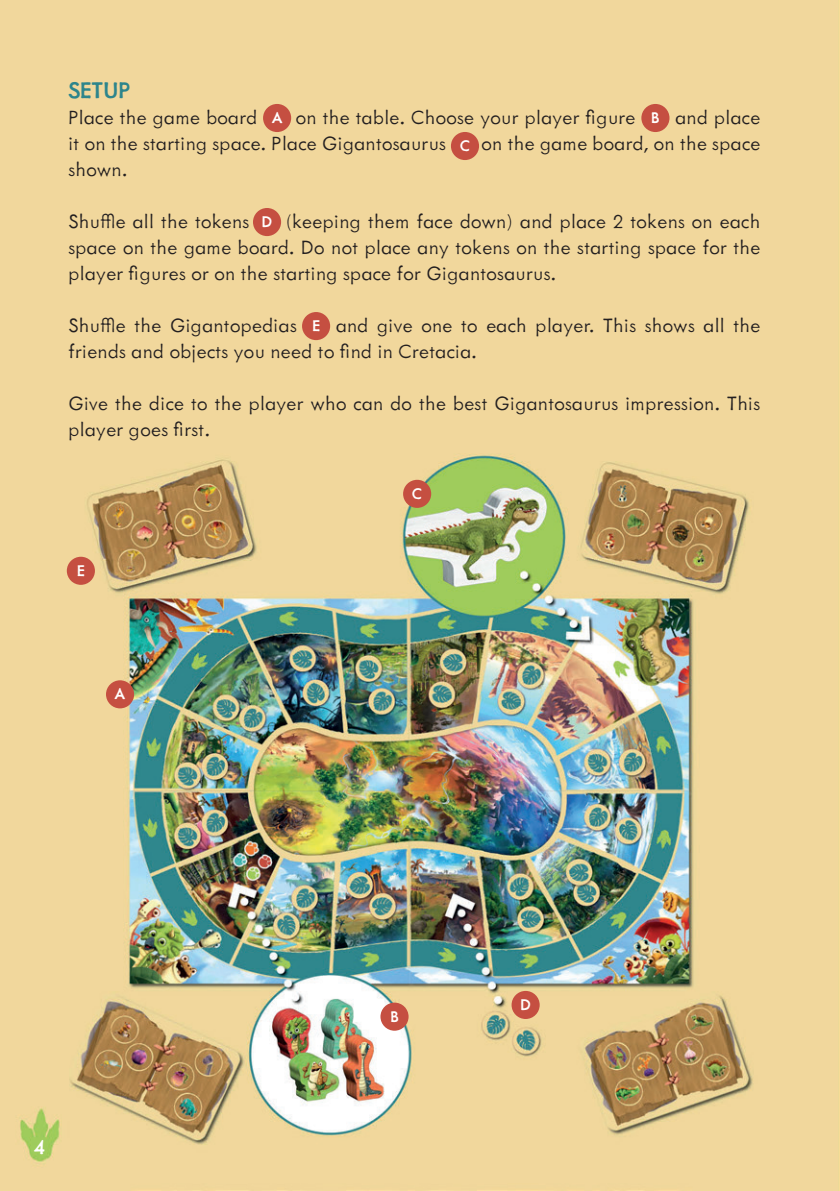
<style>
.page{position:relative;width:840px;height:1191px;background:#fff}
.page>*{position:absolute;margin:0;border:0;box-sizing:border-box;transform-origin:0 0}
.t1{font:500 26px "Metallophile Sp 8";letter-spacing:-.02em;color:#2d858c}
.t2{font:300 22px/26px "Metallophile Sp 8";letter-spacing:-.01em;color:#231f20;text-align:justify}
.t3{font:500 22px "Metallophile Sp 8";color:#fff}
.t4{font:500 17.8px "Metallophile Sp 8";color:#fff}
.s1{font-weight:500;font-size:17.8px;color:#fff}
</style>
<div class="page">
<img style="left:0;top:0;width:839px;height:1190px">
<div style="left:263px;top:104px;width:28px;height:28px;background:#c54f41;border-radius:50%"></div>
<div style="left:641px;top:104px;width:28px;height:28px;background:#c54f41;border-radius:50%"></div>
<div style="left:450px;top:132px;width:29px;height:28px;background:#c54f41;border-radius:50%"></div>
<div style="left:253px;top:208px;width:28px;height:28px;background:#c54f41;border-radius:50%"></div>
<div style="left:302px;top:312px;width:28px;height:28px;background:#c54f41;border-radius:50%"></div>
<div style="left:106px;top:680px;width:28px;height:28px;background:#c54f41;border-radius:50%"></div>
<div style="left:67px;top:557px;width:28px;height:28px;background:#c54f41;border-radius:50%"></div>
<div style="left:403px;top:480px;width:28px;height:28px;background:#c54f41;border-radius:50%"></div>
<div style="left:380px;top:1002px;width:28px;height:28px;background:#c54f41;border-radius:50%"></div>
<div style="left:511px;top:991px;width:28px;height:28px;background:#c54f41;border-radius:50%"></div>
<p class="t1" style="left:68px;top:74px;width:64px">SETUP</p>
<p class="t2" style="left:68px;top:103px;width:191px">Place the game board</p>
<p class="t2" style="left:68px;top:103px;width:693px;text-indent:203px"><span class="s1">A</span> on the table. Choose your player figure <span class="s1">B</span> and place it on the starting space. Place Gigantosaurus <span class="s1">C</span> on the game board, on the space shown.</p>
<p class="t2" style="left:68px;top:207px;width:693px">Shuffle all the tokens <span class="s1">D</span> (keeping them face down) and place 2 tokens on each space on the game board. Do not place any tokens on the starting space for the player figures or on the starting space for Gigantosaurus.</p>
<p class="t2" style="left:68px;top:311px;width:693px">Shuffle the Gigantopedias <span class="s1">E</span> and give one to each player. This shows all the friends and objects you need to find in Cretacia.</p>
<p class="t2" style="left:68px;top:389px;width:693px">Give the dice to the player who can do the best Gigantosaurus impression. This player goes first.</p>
<p class="t4" style="left:77px;top:559px;width:10px">E</p>
<p class="t4" style="left:115px;top:683px;width:12px">A</p>
<p class="t4" style="left:411px;top:482px;width:12px">C</p>
<p class="t3" style="left:34px;top:1134px;width:12px">4</p>
<p class="t4" style="left:390px;top:1005px;width:10px">B</p>
<p class="t4" style="left:519px;top:993px;width:13px">D</p>
</div>
